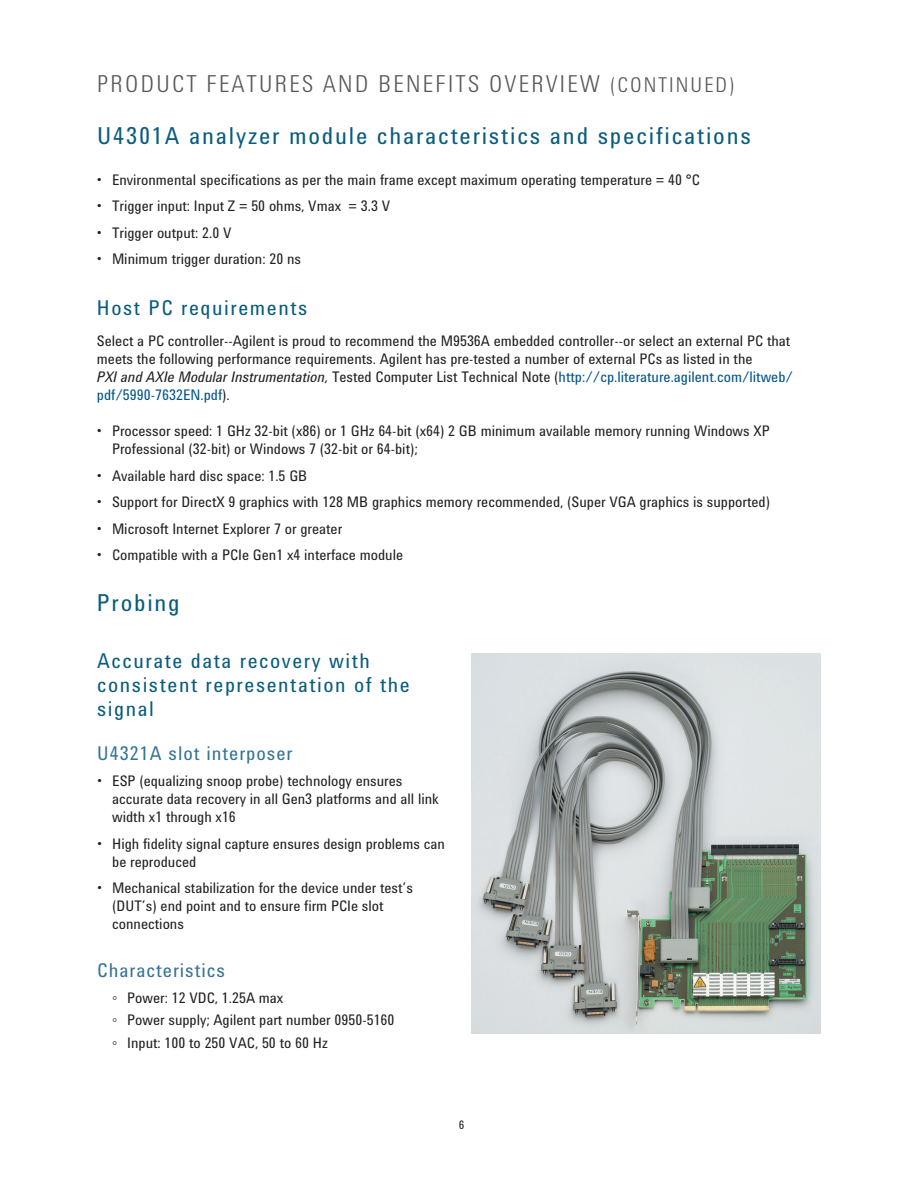
<style>
.page{position:relative;width:918px;height:1188px;background:#fff}
.page>*{position:absolute;margin:0;border:0;box-sizing:border-box;transform-origin:0 0}
.t1{font:24px "Agilent Condensed CFF";letter-spacing:.075em;color:#0a5c7d}
.t2{font:300 24px "Agilent Condensed CFF";letter-spacing:.1em;color:#57585a}
.t3{font:21px/24px "Agilent Condensed CFF";letter-spacing:.075em;color:#0a5c7d}
.t4{font:19.5px "Agilent Condensed CFF";letter-spacing:.05em;color:#367494}
.t5{font:15px/18px "Agilent Condensed CFF";color:#231f20}
.t6{font:12px "Agilent Condensed CFF";color:#231f20}
.s1{font-size:21px}
.s2{font-style:italic}
.s3{color:#00538d}
</style>
<div class="page">
<img style="left:472px;top:653px;width:349px;height:380px">
<h1 class="t2" style="left:97px;top:66px;width:639px">PRODUCT FEATURES AND BENEFITS OVERVIEW <span class="s1">(CONTINUED)</span></h1>
<h1 class="t1" style="left:97px;top:118px;width:655px">U4301A analyzer module characteristics and specifications</h1>
<p class="t5" style="left:97px;top:170px;width:604px">• Environmental specifications as per the main frame except maximum operating temperature = 40 °C</p>
<p class="t5" style="left:97px;top:197px;width:295px">• Trigger input: Input Z = 50 ohms, Vmax = 3.3 V</p>
<p class="t5" style="left:97px;top:223px;width:136px">• Trigger output: 2.0 V</p>
<p class="t5" style="left:97px;top:250px;width:206px">• Minimum trigger duration: 20 ns</p>
<h2 class="t3" style="left:97px;top:295px;width:212px">Host PC requirements</h2>
<p class="t5" style="left:97px;top:332px;width:698px">Select a PC controller--Agilent is proud to recommend the M9536A embedded controller--or select an external PC that meets the following performance requirements. Agilent has pre-tested a number of external PCs as listed in the<br><span class="s2">PXI and AXIe Modular Instrumentation,</span> Tested Computer List Technical Note (<span class="s3">http://cp.literature.agilent.com/litweb/ pdf/5990-7632EN.pdf</span>).</p>
<p class="t5" style="left:112px;top:422px;width:659px;text-indent:-15px">• Processor speed: 1 GHz 32-bit (x86) or 1 GHz 64-bit (x64) 2 GB minimum available memory running Windows XP<br>Professional (32-bit) or Windows 7 (32-bit or 64-bit);</p>
<p class="t5" style="left:97px;top:466px;width:212px">• Available hard disc space: 1.5 GB</p>
<p class="t5" style="left:97px;top:493px;width:675px">• Support for DirectX 9 graphics with 128 MB graphics memory recommended, (Super VGA graphics is supported)</p>
<p class="t5" style="left:97px;top:519px;width:247px">• Microsoft Internet Explorer 7 or greater</p>
<p class="t5" style="left:97px;top:546px;width:308px">• Compatible with a PCIe Gen1 x4 interface module</p>
<h1 class="t1" style="left:97px;top:584px;width:84px">Probing</h1>
<h2 class="t3" style="left:97px;top:648px;width:314px">Accurate data recovery with consistent representation of the signal</h2>
<h3 class="t4" style="left:97px;top:738px;width:197px">U4321A slot interposer</h3>
<p class="t5" style="left:112px;top:771px;width:328px;text-indent:-15px">• ESP (equalizing snoop probe) technology ensures accurate data recovery in all Gen3 platforms and all link width x1 through x16</p>
<p class="t5" style="left:112px;top:834px;width:334px;text-indent:-15px">• High fidelity signal capture ensures design problems can be reproduced</p>
<p class="t5" style="left:112px;top:878px;width:302px;text-indent:-15px">• Mechanical stabilization for the device under test’s (DUT’s) end point and to ensure firm PCIe slot connections</p>
<h3 class="t4" style="left:97px;top:955px;width:129px">Characteristics</h3>
<p class="t5" style="left:112px;top:986px;width:284px;line-height:22.2px">◦ Power: 12 VDC, 1.25A max<br>◦ Power supply; Agilent part number 0950-5160 ◦ Input: 100 to 250 VAC, 50 to 60 Hz</p>
<p class="t6" style="left:459px;top:1115px;width:7px">6</p>
</div>
